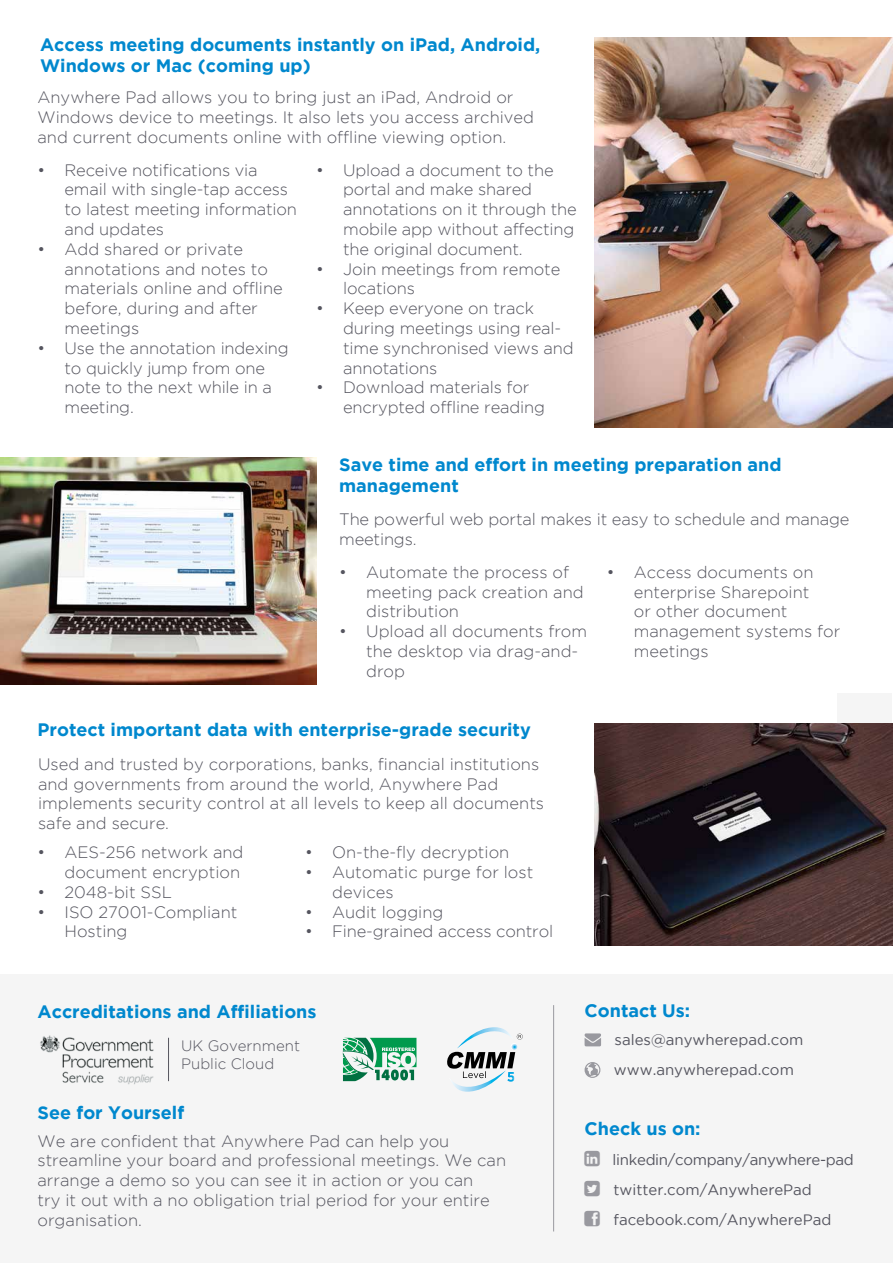
<style>
.page{position:relative;width:893px;height:1263px;background:#fff}
.page>*{position:absolute;margin:0;border:0;box-sizing:border-box;transform-origin:0 0}
.t1{font:700 18px/21.6px "Gotham";color:#0088ce}
.t2{font:300 16.5px/19.8px "Gotham";color:#55555f}
.t3{font:15px/30px "Gotham";color:#55555f}
.t4{font:300 15px/18px "Gotham";color:#55555f}
</style>
<div class="page">
<div style="left:0;top:975px;width:893px;height:288px;background:#f5f5f5"></div>
<img style="left:0;top:458px;width:316px;height:226px">
<div style="left:837px;top:693px;width:54px;height:222px;background:#f5f5f5"></div>
<img style="left:595px;top:723px;width:298px;height:222px">
<svg style="left:343px;top:1038px;width:73px;height:43px"></svg>
<svg style="left:447px;top:1027px;width:76px;height:65px"></svg>
<img style="left:595px;top:38px;width:298px;height:390px">
<hr style="left:553px;top:1005px;width:1px;height:226px;background:#99999f">
<svg style="left:585px;top:1033px;width:16px;height:13px"></svg>
<svg style="left:585px;top:1062px;width:15px;height:16px"></svg>
<img style="left:40px;top:1035px;width:114px;height:50px">
<hr style="left:168px;top:1038px;width:1px;height:43px;background:#55555f">
<p class="t1" style="left:40px;top:33px;width:502px">Access meeting documents instantly on iPad, Android,<br>Windows or Mac (coming up)</p>
<p class="t2" style="left:38px;top:87px;width:498px">Anywhere Pad allows you to bring just an iPad, Android or<br>Windows device to meetings. It also lets you access archived and current documents online with offline viewing option.</p>
<p class="t2" style="left:64px;top:160px;width:234px;text-indent:-27px">• Receive notifications via email with single-tap access to latest meeting information and updates</p>
<p class="t2" style="left:64px;top:239px;width:220px;text-indent:-27px">• Add shared or private annotations and notes to materials online and offline before, during and after meetings</p>
<p class="t2" style="left:64px;top:338px;width:226px;text-indent:-27px">• Use the annotation indexing to quickly jump from one note to the next while in a meeting.</p>
<p class="t2" style="left:343px;top:160px;width:235px;text-indent:-27px">• Upload a document to the portal and make shared annotations on it through the mobile app without affecting the original document.</p>
<p class="t2" style="left:343px;top:259px;width:219px;text-indent:-27px">• Join meetings from remote locations</p>
<p class="t2" style="left:343px;top:298px;width:232px;text-indent:-27px">• Keep everyone on track during meetings using real&shy;time synchronised views and annotations</p>
<p class="t2" style="left:343px;top:377px;width:203px;text-indent:-27px">• Download materials for encrypted offline reading</p>
<p class="t1" style="left:339px;top:453px;width:444px">Save time and effort in meeting preparation and management</p>
<p class="t2" style="left:339px;top:509px;width:512px">The powerful web portal makes it easy to schedule and manage meetings.</p>
<p class="t2" style="left:366px;top:562px;width:219px;text-indent:-27px">• Automate the process of meeting pack creation and distribution</p>
<p class="t2" style="left:366px;top:621px;width:223px;text-indent:-27px">• Upload all documents from the desktop via drag-and&shy;drop</p>
<p class="t1" style="left:38px;top:719px;width:495px">Protect important data with enterprise-grade security</p>
<p class="t2" style="left:38px;top:754px;width:508px">Used and trusted by corporations, banks, financial institutions and governments from around the world, Anywhere Pad implements security control at all levels to keep all documents safe and secure.</p>
<p class="t2" style="left:38px;top:842px;width:208px;text-align:right">• AES-256 network and document encryption</p>
<p class="t2" style="left:38px;top:882px;width:136px">• 2048-bit SSL</p>
<p class="t2" style="left:64px;top:902px;width:174px;text-indent:-27px">• ISO 27001-Compliant<br>Hosting</p>
<p class="t2" style="left:305px;top:842px;width:206px">• On-the-fly decryption</p>
<p class="t2" style="left:332px;top:862px;width:203px;text-indent:-27px">• Automatic purge for lost devices</p>
<p class="t2" style="left:305px;top:902px;width:140px">• Audit logging</p>
<p class="t2" style="left:305px;top:921px;width:250px">• Fine-grained access control</p>
<p class="t2" style="left:634px;top:562px;width:208px;text-indent:-27px">• Access documents on enterprise Sharepoint<br>or other document management systems for meetings</p>
<p class="t1" style="left:38px;top:1001px;width:281px">Accreditations and Affiliations</p>
<p class="t1" style="left:585px;top:999px;width:107px">Contact Us:</p>
<p class="t3" style="left:614px;top:1025px;width:191px">sales@anywherepad.com www.anywherepad.com</p>
<p class="t4" style="left:181px;top:1037px;width:120px">UK Government<br>Public Cloud</p>
<p class="t1" style="left:38px;top:1102px;width:148px">See for Yourself</p>
<p class="t2" style="left:38px;top:1131px;width:470px">We are confident that Anywhere Pad can help you streamline your board and professional meetings. We can arrange a demo so you can see it in action or you can<br>try it out with a no obligation trial period for your entire organisation.</p>
<p class="t1" style="left:585px;top:1117px;width:118px">Check us on:</p>
<p class="t3" style="left:613px;top:1145px;width:243px">linkedin/company/anywhere-pad twitter.com/AnywherePad facebook.com/AnywherePad</p>
</div>
